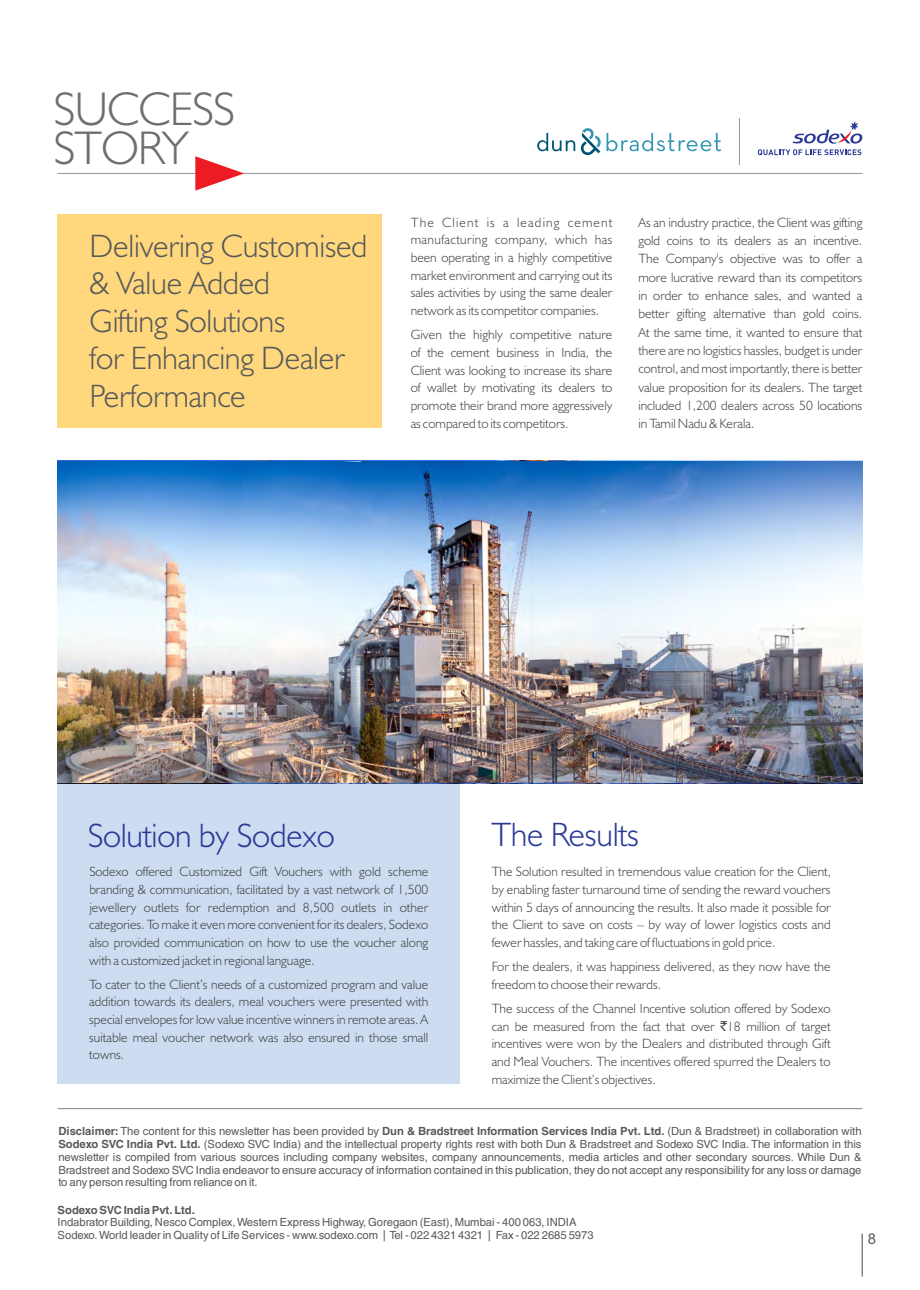
<style>
.page{position:relative;width:920px;height:1290px;background:#fff}
.page>*{position:absolute;margin:0;border:0;box-sizing:border-box;transform-origin:0 0}
.t1{font:300 47.4px/38.2px "Humanist 521 BT";letter-spacing:-.02em;color:#6d6e70}
.t2{font:300 33.9px "Humanist 521 BT";letter-spacing:-.005em;color:#283996}
.t3{font:300 32.55px/37.5px "Humanist 521 BT";letter-spacing:-.005em;color:#58595b}
.t4{font:14.85px "Arial";color:#58595b}
.t5{font:300 13.5px/17.7px "Humanist 521 BT";color:#404041;text-align:justify}
.t6{font:11.25px/12.8px "Helvetica Cyr Upright";color:#58595b}
.t7{font:700 11.25px "Helvetica Cyr";color:#58595b}
.s1{font-family:"Rupee Foradian";font-weight:400}
.s2{font-family:"Helvetica Cyr";font-weight:700}
</style>
<div class="page">
<div style="left:58px;top:783px;width:402px;height:301px;background:#cddcf1"></div>
<hr style="left:862px;top:1233px;width:1px;height:43px;background:#58595b">
<svg style="left:537px;top:128px;width:184px;height:27px"></svg>
<svg style="left:758px;top:121px;width:105px;height:34px"></svg>
<hr style="left:739px;top:118px;width:1px;height:47px;background:#939598">
<hr style="left:58px;top:173px;width:804px;height:1px;background:#939598">
<svg style="left:195px;top:156px;width:49px;height:35px"></svg>
<hr style="left:58px;top:1108px;width:804px;height:1px;background:#808285">
<div style="left:58px;top:214px;width:324px;height:214px;background:#ffd87d"></div>
<img style="left:58px;top:462px;width:804px;height:320px">
<h1 class="t1" style="left:54px;top:94px;width:183px">SUCCESS<br>STORY</h1>
<h3 class="t3" style="left:90px;top:229px;width:279px">Delivering Customised &amp; Value Added<br>Gifting Solutions<br>for Enhancing Dealer<br>Performance</h3>
<p class="t5" style="left:411px;top:214px;width:203px">The Client is a leading cement manufacturing company, which has been operating in a highly competitive market environment and carrying out its sales activities by using the same dealer network as its competitor companies.</p>
<p class="t5" style="left:411px;top:327px;width:203px">Given the highly competitive nature of the cement business in India, the Client was looking to increase its share of wallet by motivating its dealers to promote their brand more aggressively as compared to its competitors.</p>
<p class="t5" style="left:638px;top:214px;width:225px;line-height:18.3px">As an industry practice, the Client was gifting gold coins to its dealers as an incentive.<br>The Company's objective was to offer a more lucrative reward than its competitors in order to enhance sales, and wanted a better gifting alternative than gold coins.<br>At the same time, it wanted to ensure that there are no logistics hassles, budget is under control, and most importantly, there is better value proposition for its dealers. The target included 1,200 dealers across 50 locations in Tamil Nadu &amp; Kerala.</p>
<h2 class="t2" style="left:88px;top:821px;width:248px">Solution by Sodexo</h2>
<h2 class="t2" style="left:491px;top:820px;width:149px">The Results</h2>
<p class="t5" style="left:89px;top:864px;width:340px">Sodexo offered Customized Gift Vouchers with gold scheme branding &amp; communication, facilitated by a vast network of 1,500 jewellery outlets for redemption and 8,500 outlets in other categories. To make it even more convenient for its dealers, Sodexo also provided communication on how to use the voucher along with a customized jacket in regional language.</p>
<p class="t5" style="left:89px;top:976px;width:340px">To cater to the Client’s needs of a customized program and value addition towards its dealers, meal vouchers were presented with special envelopes for low value incentive winners in remote areas. A suitable meal voucher network was also ensured in those small towns.</p>
<p class="t5" style="left:492px;top:864px;width:341px">The Solution resulted in tremendous value creation for the Client, by enabling faster turnaround time of sending the reward vouchers within 5 days of announcing the results. It also made it possible for the Client to save on costs – by way of lower logistics costs and fewer hassles, and taking care of fluctuations in gold price.</p>
<p class="t5" style="left:492px;top:958px;width:340px">For the dealers, it was happiness delivered, as they now have the freedom to choose their rewards.</p>
<p class="t5" style="left:492px;top:1000px;width:340px">The success of the Channel Incentive solution offered by Sodexo can be measured from the fact that over <span class="s1">`</span>18 million of target incentives were won by the Dealers and distributed through Gift and Meal Vouchers. The incentives offered spurred the Dealers to maximize the Client’s objectives.</p>
<p class="t6" style="left:58px;top:1126px;width:805px;text-align:justify"><span class="s2">Disclaimer:</span> The content for this newsletter has been provided by <span class="s2">Dun &amp; Bradstreet Information Services India Pvt. Ltd.</span> (Dun &amp; Bradstreet) in collaboration with <span class="s2">Sodexo SVC India Pvt. Ltd.</span> (Sodexo SVC India) and the intellectual property rights rest with both Dun &amp; Bradstreet and Sodexo SVC India. The information in this newsletter is compiled from various sources including company websites, company announcements, media articles and other secondary sources. While Dun &amp; Bradstreet and Sodexo SVC India endeavor to ensure accuracy of information contained in this publication, they do not accept any responsibility for any loss or damage to any person resulting from reliance on it.</p>
<p class="t7" style="left:58px;top:1205px;width:139px">Sodexo SVC India Pvt. Ltd.</p>
<p class="t6" style="left:58px;top:1217px;width:537px">Indabrator Building, Nesco Complex, Western Express Highway, Goregaon (East), Mumbai - 400 063, INDIA<br>Sodexo. World leader in Quality of Life Services - www.sodexo.com | Tel - 022 4321 4321 | Fax - 022 2685 5973</p>
<p class="t4" style="left:868px;top:1233px;width:10px">8</p>
</div>
